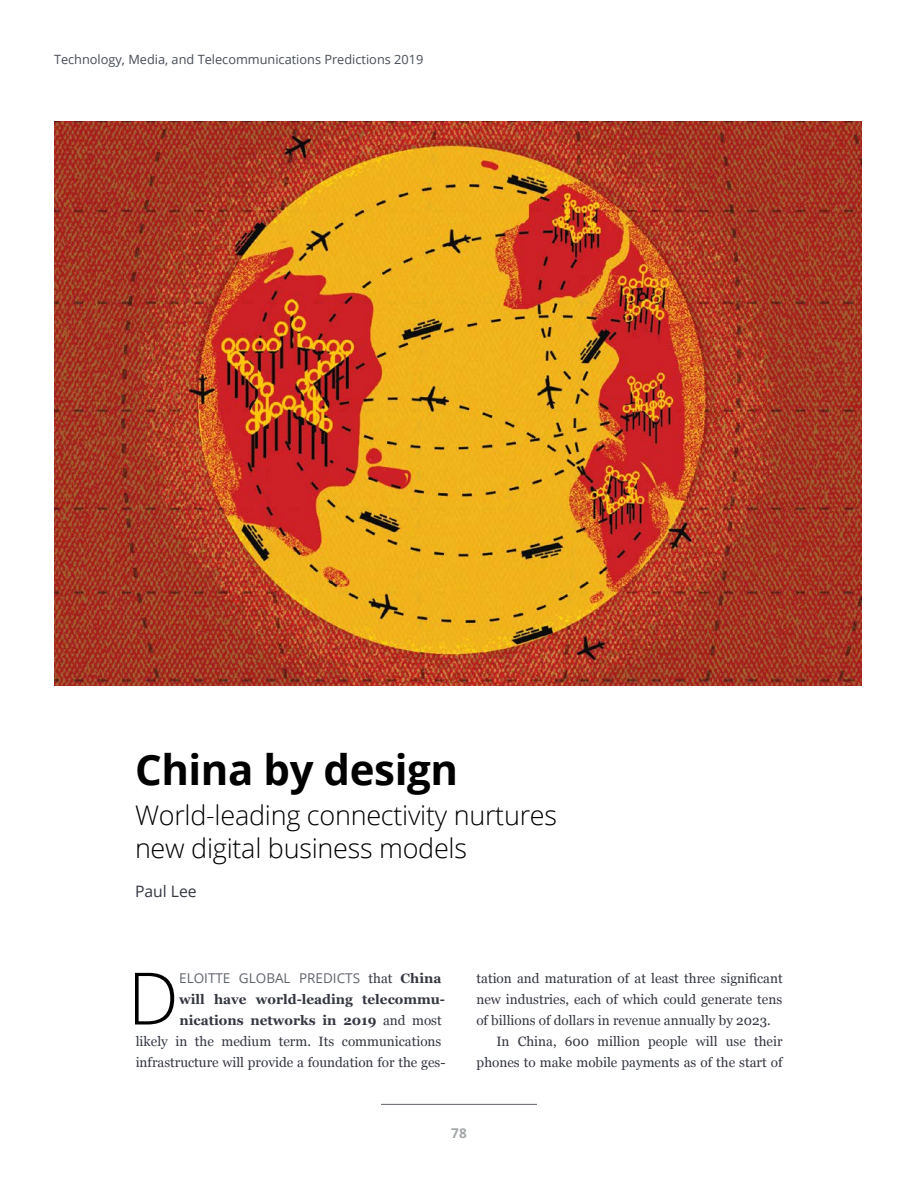
<style>
.page{position:relative;width:918px;height:1188px;background:#fff}
.page>*{position:absolute;margin:0;border:0;box-sizing:border-box;transform-origin:0 0}
.body-dropcap{font:300 72.3px "Open Sans";color:#000}
.heading1{font:700 42px "Open Sans";letter-spacing:-.01em;color:#000}
.heading1a-subheading{font:300 27px/33px "Open Sans";letter-spacing:-.01em;color:#000}
.heading1a-subheading-2{font:15.75px "Open Sans";color:#343741}
.body-dropcap-2{font:13.5px/21px "Georgia";color:#343741;text-align:right}
.body-copy{font:13.5px/21px "Georgia";color:#343741;text-align:right}
.t1{font:700 13.5px "Open Sans";color:#a3a7a9}
.t2{font:12.75px "Open Sans";color:#474c55}
.s1{font-family:"Open Sans";color:#5f636a}
.s2{font-weight:700}
</style>
<div class="page">
<hr style="left:381px;top:1104px;width:156px;height:1px;background:#5f636a">
<img style="left:54px;top:122px;width:808px;height:564px">
<p class="t2" style="left:54px;top:50px;width:371px">Technology, Media, and Telecommunications Predictions 2019</p>
<p class="heading1" style="left:135px;top:740px;width:324px">China by design</p>
<p class="heading1a-subheading" style="left:135px;top:798px;width:424px">World-leading connectivity nurtures new digital business models</p>
<p class="heading1a-subheading-2" style="left:135px;top:881px;width:63px">Paul Lee</p>
<p class="body-dropcap-2" style="left:136px;top:967px;width:311px"><span class="s1">ELOITTE GLOBAL PREDICTS</span> that <span class="s2">China<br>will have world-leading telecommu&shy;nications networks in 2019</span> and most<br>likely in the medium term. Its communications infrastructure will provide a foundation for the ges-</p>
<p class="body-dropcap-2" style="left:476px;top:967px;width:308px;text-align:justify">tation and maturation of at least three significant new industries, each of which could generate tens of billions of dollars in revenue annually by 2023.</p>
<p class="body-dropcap" style="left:128px;top:949px;width:53px">D</p>
<p class="body-copy" style="left:477px;top:1030px;width:307px">In China, 600 million people will use their phones to make mobile payments as of the start of</p>
<p class="t1" style="left:451px;top:1123px;width:17px">78</p>
</div>
